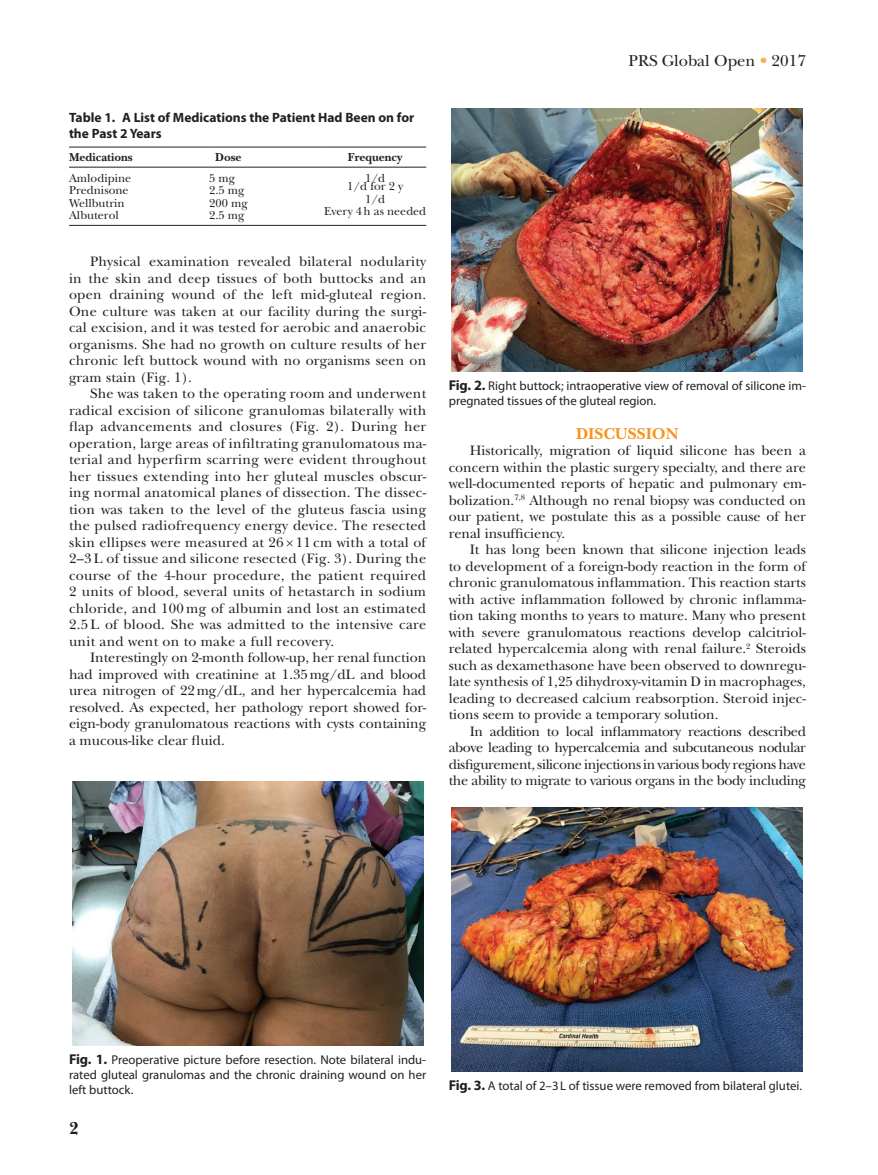
<style>
.page{position:relative;width:878px;height:1175px;background:#fff}
.page>*{position:absolute;margin:0;border:0;box-sizing:border-box;transform-origin:0 0}
.t1{font:700 18px "New Baskerville";color:#231f20}
.t2{font:16.5px "New Baskerville";color:#231f20}
.t3{font:700 16.5px "New Baskerville";color:#f7931d}
.t4{font:14.25px/16.5px "New Baskerville";color:#231f20;text-align:justify}
.t5{font:700 13.5px/15.8px "Myriad Pro";color:#231f20}
.t6{font:12.75px/15px "Myriad Pro";color:#231f20;text-align:justify}
.t7{font:12px "New Baskerville";color:#231f20}
.t8{font:700 12px "New Baskerville";color:#231f20}
.s1{color:#faaf5d}
.s2{font-weight:700;font-size:14.25px}
</style>
<div class="page">
<hr style="left:69px;top:147px;width:140px;height:1px;background:#231f20">
<hr style="left:209px;top:147px;width:115px;height:1px;background:#231f20">
<hr style="left:324px;top:147px;width:102px;height:1px;background:#231f20">
<hr style="left:69px;top:167px;width:140px;height:1px;background:#231f20">
<hr style="left:209px;top:167px;width:115px;height:1px;background:#231f20">
<hr style="left:324px;top:167px;width:102px;height:1px;background:#231f20">
<hr style="left:69px;top:225px;width:140px;height:1px;background:#231f20">
<hr style="left:209px;top:225px;width:115px;height:1px;background:#231f20">
<hr style="left:324px;top:225px;width:102px;height:1px;background:#231f20">
<img style="left:72px;top:782px;width:351px;height:263px">
<img style="left:452px;top:108px;width:350px;height:263px">
<img style="left:452px;top:807px;width:350px;height:264px">
<p class="t5" style="left:69px;top:109px;width:347px">Table 1. A List of Medications the Patient Had Been on for the Past 2 Years</p>
<p class="t8" style="left:69px;top:150px;width:65px">Medications</p>
<p class="t8" style="left:215px;top:150px;width:28px">Dose</p>
<p class="t8" style="left:348px;top:150px;width:56px">Frequency</p>
<p class="t7" style="left:69px;top:171px;width:64px">Amlodipine</p>
<p class="t7" style="left:209px;top:171px;width:27px">5 mg</p>
<p class="t7" style="left:365px;top:171px;width:22px">1/d</p>
<p class="t7" style="left:69px;top:183px;width:61px">Prednisone</p>
<p class="t7" style="left:209px;top:183px;width:37px">2.5 mg</p>
<p class="t7" style="left:347px;top:179px;width:58px">1/d for 2 y</p>
<p class="t7" style="left:69px;top:196px;width:57px">Wellbutrin</p>
<p class="t7" style="left:209px;top:196px;width:40px">200 mg</p>
<p class="t7" style="left:365px;top:192px;width:22px">1/d</p>
<p class="t7" style="left:69px;top:208px;width:51px">Albuterol</p>
<p class="t7" style="left:209px;top:208px;width:37px">2.5 mg</p>
<p class="t7" style="left:324px;top:204px;width:104px">Every 4h as needed</p>
<p class="t4" style="left:69px;top:253px;width:359px;text-indent:21px">Physical examination revealed bilateral nodularity in the skin and deep tissues of both buttocks and an open draining wound of the left mid-gluteal region.<br>One culture was taken at our facility during the surgi&shy;cal excision, and it was tested for aerobic and anaerobic organisms. She had no growth on culture results of her chronic left buttock wound with no organisms seen on gram stain (Fig. 1).</p>
<p class="t4" style="left:69px;top:385px;width:359px;text-indent:21px">She was taken to the operating room and underwent radical excision of silicone granulomas bilaterally with flap advancements and closures (Fig. 2). During her operation, large areas of infiltrating granulomatous ma&shy;terial and hyperfirm scarring were evident throughout her tissues extending into her gluteal muscles obscur&shy;ing normal anatomical planes of dissection. The dissec&shy;tion was taken to the level of the gluteus fascia using the pulsed radiofrequency energy device. The resected skin ellipses were measured at 26 × 11 cm with a total of 2–3 L of tissue and silicone resected (Fig. 3). During the course of the 4-hour procedure, the patient required 2 units of blood, several units of hetastarch in sodium chloride, and 100 mg of albumin and lost an estimated 2.5 L of blood. She was admitted to the intensive care unit and went on to make a full recovery.</p>
<p class="t4" style="left:69px;top:649px;width:359px;text-indent:21px">Interestingly on 2-month follow-up, her renal function had improved with creatinine at 1.35mg/dL and blood urea nitrogen of 22mg/dL, and her hypercalcemia had resolved. As expected, her pathology report showed for&shy;eign-body granulomatous reactions with cysts containing a mucous-like clear fluid.</p>
<p class="t2" style="left:628px;top:51px;width:179px">PRS Global Open <span class="s1">•</span> 2017</p>
<p class="t6" style="left:448px;top:378px;width:359px"><span class="s2">Fig. 2.</span> Right buttock; intraoperative view of removal of silicone im&shy;pregnated tissues of the gluteal region.</p>
<p class="t3" style="left:576px;top:424px;width:104px">DISCUSSION</p>
<p class="t4" style="left:448px;top:442px;width:358px;text-indent:21px">Historically, migration of liquid silicone has been a concern within the plastic surgery specialty, and there are well-documented reports of hepatic and pulmonary em&shy;bolization.<sup>7,8</sup> Although no renal biopsy was conducted on our patient, we postulate this as a possible cause of her renal insufficiency.</p>
<p class="t4" style="left:448px;top:541px;width:359px;text-indent:21px">It has long been known that silicone injection leads to development of a foreign-body reaction in the form of chronic granulomatous inflammation. This reaction starts with active inflammation followed by chronic inflamma&shy;tion taking months to years to mature. Many who present with severe granulomatous reactions develop calcitriol&shy;related hypercalcemia along with renal failure.<sup>2</sup> Steroids such as dexamethasone have been observed to downregu&shy;late synthesis of 1,25 dihydroxy-vitamin D in macrophages, leading to decreased calcium reabsorption. Steroid injec&shy;tions seem to provide a temporary solution.</p>
<p class="t4" style="left:449px;top:723px;width:359px;text-indent:21px">In addition to local inflammatory reactions described above leading to hypercalcemia and subcutaneous nodular disfigurement, silicone injections in various body regions have the ability to migrate to various organs in the body including</p>
<p class="t6" style="left:69px;top:1052px;width:359px"><span class="s2">Fig. 1.</span> Preoperative picture before resection. Note bilateral indu&shy;rated gluteal granulomas and the chronic draining wound on her left buttock.</p>
<p class="t1" style="left:69px;top:1118px;width:11px">2</p>
<p class="t6" style="left:448px;top:1077px;width:355px"><span class="s2">Fig. 3.</span> A total of 2–3L of tissue were removed from bilateral glutei.</p>
</div>
